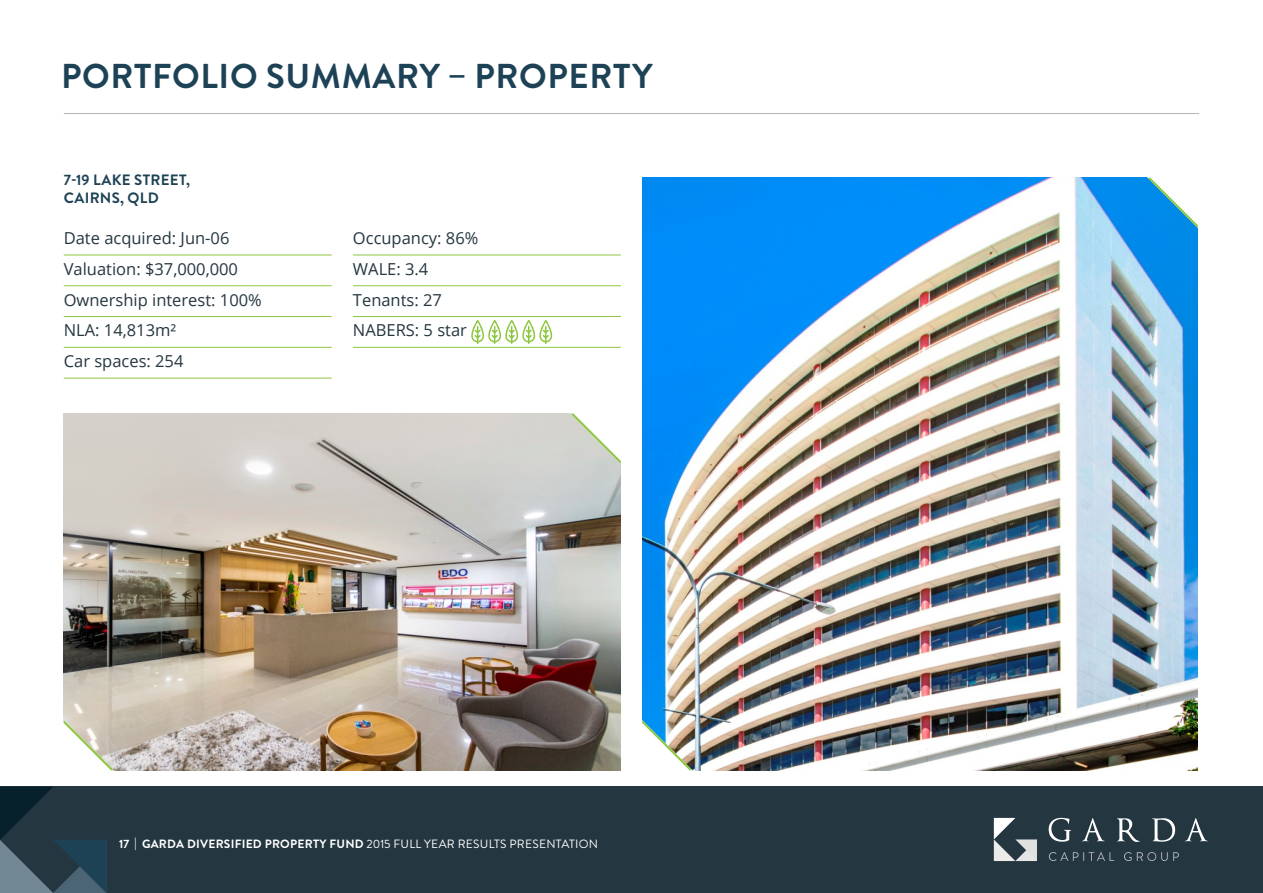
<style>
.page{position:relative;width:1263px;height:893px;background:#fff}
.page>*{position:absolute;margin:0;border:0;box-sizing:border-box;transform-origin:0 0}
.t1{font:700 34.5px "Brandon Grotesque";letter-spacing:.02em;color:#1d4256}
.t2{font:16.5px/30.8px "Open Sans";color:#253740}
.t3{font:700 15px/18px "Brandon Grotesque";letter-spacing:.02em;color:#1d4256}
.t4{font:700 12px "Brandon Grotesque";letter-spacing:.02em;color:#fff}
.s1{font-weight:400}
</style>
<div class="page">
<div style="left:0;top:787px;width:1262px;height:106px;background:#243640"></div>
<svg style="left:0;top:787px;width:106px;height:106px"></svg>
<svg style="left:994px;top:818px;width:43px;height:43px"></svg>
<svg style="left:1049px;top:818px;width:22px;height:24px"></svg>
<svg style="left:1082px;top:818px;width:23px;height:23px"></svg>
<svg style="left:1117px;top:818px;width:23px;height:24px"></svg>
<svg style="left:1152px;top:818px;width:23px;height:24px"></svg>
<svg style="left:1185px;top:818px;width:23px;height:23px"></svg>
<svg style="left:1049px;top:852px;width:65px;height:9px"></svg>
<svg style="left:1124px;top:852px;width:7px;height:9px"></svg>
<svg style="left:1137px;top:852px;width:42px;height:9px"></svg>
<hr style="left:64px;top:113px;width:1135px;height:1px;background:#b0b5b8">
<img style="left:642px;top:178px;width:556px;height:592px">
<img style="left:64px;top:414px;width:557px;height:356px">
<hr style="left:64px;top:255px;width:268px;height:1px;background:#8dc63f">
<hr style="left:64px;top:285px;width:268px;height:1px;background:#8dc63f">
<hr style="left:64px;top:316px;width:268px;height:1px;background:#8dc63f">
<hr style="left:64px;top:347px;width:268px;height:1px;background:#8dc63f">
<hr style="left:64px;top:378px;width:268px;height:1px;background:#8dc63f">
<hr style="left:353px;top:255px;width:268px;height:1px;background:#8dc63f">
<hr style="left:353px;top:285px;width:268px;height:1px;background:#8dc63f">
<hr style="left:353px;top:316px;width:268px;height:1px;background:#8dc63f">
<hr style="left:353px;top:347px;width:268px;height:1px;background:#8dc63f">
<svg style="left:471px;top:320px;width:81px;height:24px"></svg>
<svg style="left:1146px;top:177px;width:52px;height:52px"></svg>
<svg style="left:569px;top:413px;width:52px;height:52px"></svg>
<svg style="left:63px;top:719px;width:52px;height:52px"></svg>
<svg style="left:642px;top:718px;width:52px;height:53px"></svg>
<h1 class="t1" style="left:61px;top:52px;width:593px">PORTFOLIO SUMMARY – PROPERTY</h1>
<p class="t3" style="left:64px;top:171px;width:128px">7-19 LAKE STREET,<br>CAIRNS, QLD</p>
<p class="t2" style="left:64px;top:222px;width:200px">Date acquired: Jun-06<br>Valuation: $37,000,000<br>Ownership interest: 100%<br>NLA: 14,813m²<br>Car spaces: 254</p>
<p class="t2" style="left:353px;top:222px;width:127px">Occupancy: 86%<br>WALE: 3.4<br>Tenants: 27<br>NABERS: 5 star</p>
<p class="t4" style="left:119px;top:836px;width:481px">17 | GARDA DIVERSIFIED PROPERTY FUND <span class="s1">2015 FULL YEAR RESULTS PRESENTATION</span></p>
</div>
